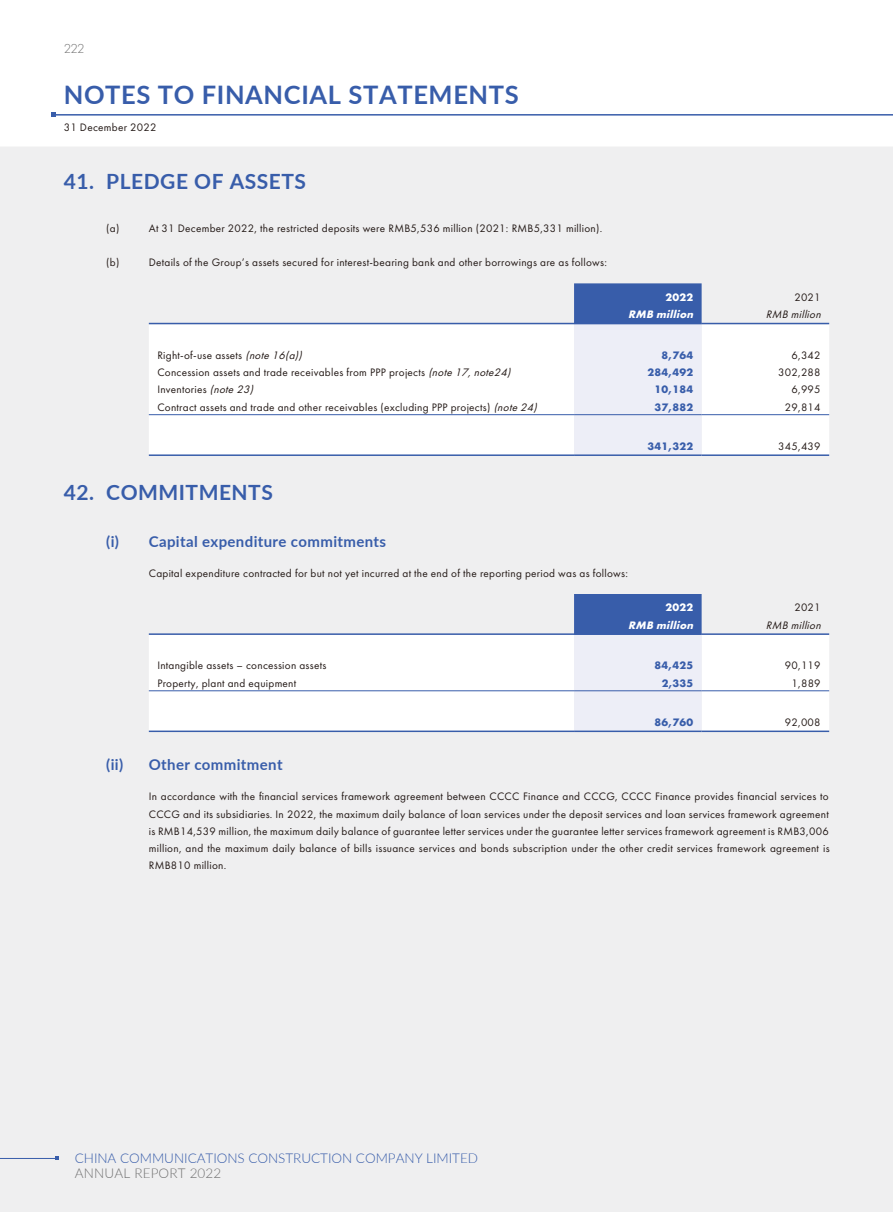
<style>
.page{position:relative;width:893px;height:1212px;background:#fff}
.page>*{position:absolute;margin:0;border:0;box-sizing:border-box;transform-origin:0 0}
.t1{font:700 25.5px "Lato";letter-spacing:.025em;color:#385daa}
.t2{font:700 21px "Lato";letter-spacing:.025em;color:#385daa}
.t3{font:700 15px "Lato";letter-spacing:.025em;color:#385daa}
.t4{font:300 13.5px "Lato";letter-spacing:-.005em;color:#385daa}
.t5{font:300 13.5px "Lato";letter-spacing:.01em;color:#727272}
.t6{font:300 13.5px "Futura PT";color:#727272}
.t7{font:11.25px/17.2px "Futura PT";letter-spacing:.025em;color:#231916;text-align:justify}
.t8{font:700 11.25px "Futura PT";letter-spacing:.025em;color:#385daa}
.t9{font:italic 700 11.25px "Futura PT";color:#fff}
.t10{font:italic 11.25px "Futura PT";color:#231916}
.t11{font:700 11.25px "Futura PT";letter-spacing:.025em;color:#fff}
.s1{font-style:italic}
</style>
<div class="page">
<div style="left:0;top:147px;width:893px;height:1065px;background:#efeff0"></div>
<hr style="left:53px;top:114px;width:840px;height:2px;background:#385daa">
<svg style="left:51px;top:113px;width:4px;height:4px"></svg>
<hr style="left:0;top:1158px;width:57px;height:1px;background:#385daa">
<svg style="left:149px;top:324px;width:680px;height:130px"></svg>
<svg style="left:574px;top:283px;width:128px;height:171px;background:#c2cbe4"></svg>
<hr style="left:149px;top:323px;width:425px;height:1px;background:#385daa">
<hr style="left:574px;top:323px;width:128px;height:1px;background:#385daa">
<hr style="left:702px;top:323px;width:127px;height:1px;background:#385daa">
<hr style="left:149px;top:414px;width:425px;height:1px;background:#385daa">
<hr style="left:574px;top:414px;width:128px;height:1px;background:#385daa">
<hr style="left:702px;top:414px;width:127px;height:1px;background:#385daa">
<hr style="left:149px;top:454px;width:425px;height:2px;background:#385daa">
<hr style="left:574px;top:454px;width:128px;height:2px;background:#385daa">
<hr style="left:702px;top:454px;width:127px;height:2px;background:#385daa">
<svg style="left:149px;top:635px;width:680px;height:95px"></svg>
<svg style="left:574px;top:594px;width:128px;height:136px;background:#b7c3e0"></svg>
<hr style="left:149px;top:633px;width:425px;height:2px;background:#385daa">
<hr style="left:574px;top:633px;width:128px;height:2px;background:#385daa">
<hr style="left:702px;top:633px;width:127px;height:2px;background:#385daa">
<hr style="left:149px;top:690px;width:425px;height:1px;background:#385daa">
<hr style="left:574px;top:690px;width:128px;height:1px;background:#385daa">
<hr style="left:702px;top:690px;width:127px;height:1px;background:#385daa">
<hr style="left:149px;top:730px;width:425px;height:2px;background:#385daa">
<hr style="left:574px;top:730px;width:128px;height:2px;background:#385daa">
<hr style="left:702px;top:730px;width:127px;height:2px;background:#385daa">
<p class="t6" style="left:64px;top:40px;width:22px">222</p>
<h1 class="t1" style="left:64px;top:76px;width:456px">NOTES TO FINANCIAL STATEMENTS</h1>
<p class="t7" style="left:64px;top:119px;width:94px">31 December 2022</p>
<h2 class="t2" style="left:64px;top:166px;width:244px">41. PLEDGE OF ASSETS</h2>
<p class="t7" style="left:106px;top:219px;width:15px">(a)</p>
<p class="t7" style="left:149px;top:219px;width:455px">At 31 December 2022, the restricted deposits were RMB5,536 million (2021: RMB5,331 million).</p>
<p class="t7" style="left:106px;top:254px;width:15px">(b)</p>
<p class="t7" style="left:149px;top:254px;width:460px">Details of the Group’s assets secured for interest-bearing bank and other borrowings are as follows:</p>
<p class="t11" style="left:665px;top:290px;width:29px">2022</p>
<p class="t7" style="left:794px;top:288px;width:28px">2021</p>
<p class="t9" style="left:628px;top:307px;width:70px">RMB million</p>
<p class="t10" style="left:766px;top:307px;width:59px">RMB million</p>
<p class="t7" style="left:157px;top:346px;width:149px">Right-of-use assets <span class="s1">(note 16(a))</span></p>
<p class="t8" style="left:662px;top:348px;width:33px">8,764</p>
<p class="t7" style="left:791px;top:346px;width:31px">6,342</p>
<p class="t7" style="left:157px;top:364px;width:358px">Concession assets and trade receivables from PPP projects <span class="s1">(note 17,note24)</span></p>
<p class="t8" style="left:648px;top:365px;width:47px">284,492</p>
<p class="t7" style="left:778px;top:364px;width:44px">302,288</p>
<p class="t7" style="left:157px;top:381px;width:100px">Inventories <span class="s1">(note 23)</span></p>
<p class="t8" style="left:655px;top:382px;width:40px">10,184</p>
<p class="t7" style="left:791px;top:381px;width:31px">6,995</p>
<p class="t7" style="left:157px;top:398px;width:384px">Contract assets and trade and other receivables (excluding PPP projects) <span class="s1">(note 24)</span></p>
<p class="t8" style="left:655px;top:399px;width:40px">37,882</p>
<p class="t7" style="left:785px;top:398px;width:37px">29,814</p>
<p class="t8" style="left:648px;top:438px;width:47px">341,322</p>
<p class="t7" style="left:778px;top:437px;width:44px">345,439</p>
<h2 class="t2" style="left:64px;top:477px;width:211px">42. COMMITMENTS</h2>
<h3 class="t3" style="left:106px;top:530px;width:281px">(i) Capital expenditure commitments</h3>
<p class="t7" style="left:149px;top:564px;width:481px">Capital expenditure contracted for but not yet incurred at the end of the reporting period was as follows:</p>
<p class="t11" style="left:665px;top:600px;width:29px">2022</p>
<p class="t7" style="left:794px;top:599px;width:28px">2021</p>
<p class="t9" style="left:628px;top:617px;width:70px">RMB million</p>
<p class="t10" style="left:766px;top:618px;width:59px">RMB million</p>
<p class="t7" style="left:157px;top:657px;width:171px">Intangible assets – concession assets</p>
<p class="t8" style="left:655px;top:658px;width:40px">84,425</p>
<p class="t7" style="left:785px;top:657px;width:37px">90,119</p>
<p class="t7" style="left:157px;top:674px;width:140px">Property, plant and equipment</p>
<p class="t8" style="left:662px;top:676px;width:33px">2,335</p>
<p class="t7" style="left:791px;top:674px;width:31px">1,889</p>
<p class="t8" style="left:655px;top:715px;width:40px">86,760</p>
<p class="t7" style="left:785px;top:713px;width:37px">92,008</p>
<h3 class="t3" style="left:106px;top:754px;width:18px">(ii)</h3>
<h3 class="t3" style="left:149px;top:754px;width:135px">Other commitment</h3>
<p class="t7" style="left:149px;top:788px;width:682px">In accordance with the financial services framework agreement between CCCC Finance and CCCG, CCCC Finance provides financial services to CCCG and its subsidiaries. In 2022, the maximum daily balance of loan services under the deposit services and loan services framework agreement is RMB14,539 million, the maximum daily balance of guarantee letter services under the guarantee letter services framework agreement is RMB3,006 million, and the maximum daily balance of bills issuance services and bonds subscription under the other credit services framework agreement is RMB810 million.</p>
<p class="t4" style="left:75px;top:1148px;width:405px">CHINA COMMUNICATIONS CONSTRUCTION COMPANY LIMITED</p>
<p class="t5" style="left:75px;top:1163px;width:148px">ANNUAL REPORT 2022</p>
</div>
